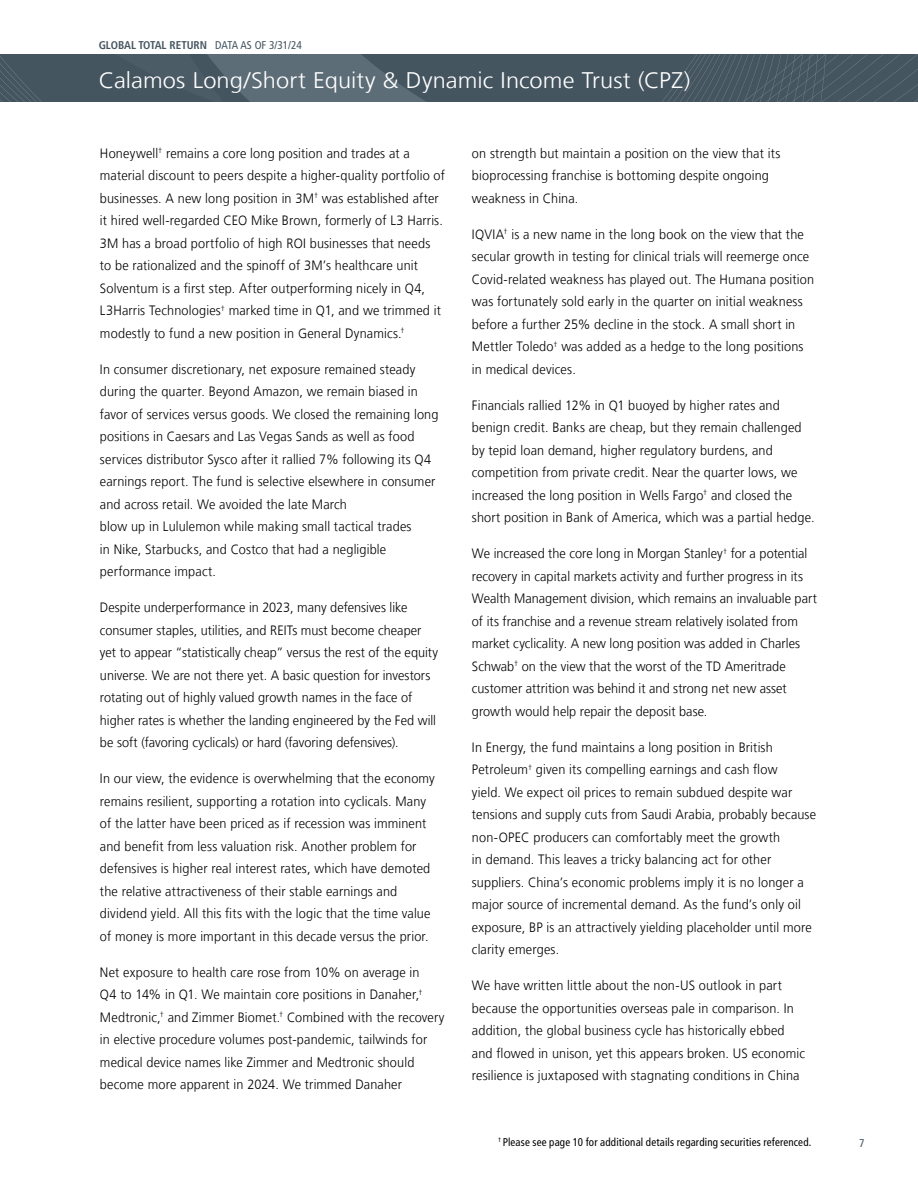
<style>
.page{position:relative;width:918px;height:1188px;background:#fff}
.page>*{position:absolute;margin:0;border:0;box-sizing:border-box;transform-origin:0 0}
.t1{font:300 22.5px "Frutiger LT";letter-spacing:.005em;color:#fff;scale:1.05 1}
.t2{font:300 13.5px/22.5px "Frutiger LT";letter-spacing:.01em;color:#000;scale:.94 1}
.t3{font:condensed 11.25px "Frutiger LT";letter-spacing:.015em;color:#000}
.t4{font:700 condensed 11.25px "Frutiger LT";color:#455560}
.t5{font:condensed 11.25px "Frutiger LT";color:#455560}
.s1{font-weight:400}
</style>
<div class="page">
<svg style="left:0;top:54px;width:918px;height:47px;background:#4a5a65"></svg>
<p class="t4" style="left:99px;top:39px;width:205px">GLOBAL TOTAL RETURN <span class="s1">DATA AS OF 3/31/24</span></p>
<h1 class="t1" style="left:99px;top:67px;width:565px">Calamos Long/Short Equity &amp; Dynamic Income Trust (CPZ)</h1>
<p class="t2" style="left:100px;top:142px;width:369px">Honeywell<sup>†</sup> remains a core long position and trades at a material discount to peers despite a higher-quality portfolio of businesses. A new long position in 3M<sup>†</sup> was established after it hired well-regarded CEO Mike Brown, formerly of L3 Harris.<br>3M has a broad portfolio of high ROI businesses that needs to be rationalized and the spinoff of 3M’s healthcare unit Solventum is a first step. After outperforming nicely in Q4, L3Harris Technologies<sup>†</sup> marked time in Q1, and we trimmed it modestly to fund a new position in General Dynamics.<sup>†</sup></p>
<p class="t2" style="left:100px;top:358px;width:362px">In consumer discretionary, net exposure remained steady during the quarter. Beyond Amazon, we remain biased in favor of services versus goods. We closed the remaining long positions in Caesars and Las Vegas Sands as well as food services distributor Sysco after it rallied 7% following its Q4 earnings report. The fund is selective elsewhere in consumer and across retail. We avoided the late March<br>blow up in Lululemon while making small tactical trades<br>in Nike, Starbucks, and Costco that had a negligible performance impact.</p>
<p class="t2" style="left:100px;top:596px;width:361px">Despite underperformance in 2023, many defensives like consumer staples, utilities, and REITs must become cheaper yet to appear “statistically cheap” versus the rest of the equity universe. We are not there yet. A basic question for investors rotating out of highly valued growth names in the face of higher rates is whether the landing engineered by the Fed will be soft (favoring cyclicals) or hard (favoring defensives).</p>
<p class="t2" style="left:100px;top:767px;width:358px">In our view, the evidence is overwhelming that the economy remains resilient, supporting a rotation into cyclicals. Many of the latter have been priced as if recession was imminent and benefit from less valuation risk. Another problem for defensives is higher real interest rates, which have demoted the relative attractiveness of their stable earnings and dividend yield. All this fits with the logic that the time value of money is more important in this decade versus the prior.</p>
<p class="t2" style="left:100px;top:961px;width:368px">Net exposure to health care rose from 10% on average in<br>Q4 to 14% in Q1. We maintain core positions in Danaher,<sup>† </sup>Medtronic,<sup>†</sup> and Zimmer Biomet.<sup>†</sup> Combined with the recovery in elective procedure volumes post-pandemic, tailwinds for medical device names like Zimmer and Medtronic should become more apparent in 2024. We trimmed Danaher</p>
<p class="t2" style="left:472px;top:142px;width:330px">on strength but maintain a position on the view that its bioprocessing franchise is bottoming despite ongoing weakness in China.</p>
<p class="t2" style="left:472px;top:223px;width:366px">IQVIA<sup>†</sup> is a new name in the long book on the view that the secular growth in testing for clinical trials will reemerge once Covid-related weakness has played out. The Humana position was fortunately sold early in the quarter on initial weakness before a further 25% decline in the stock. A small short in Mettler Toledo<sup>†</sup> was added as a hedge to the long positions in medical devices.</p>
<p class="t2" style="left:472px;top:394px;width:366px">Financials rallied 12% in Q1 buoyed by higher rates and benign credit. Banks are cheap, but they remain challenged by tepid loan demand, higher regulatory burdens, and competition from private credit. Near the quarter lows, we increased the long position in Wells Fargo<sup>†</sup> and closed the short position in Bank of America, which was a partial hedge.</p>
<p class="t2" style="left:472px;top:542px;width:368px">We increased the core long in Morgan Stanley<sup>†</sup> for a potential recovery in capital markets activity and further progress in its Wealth Management division, which remains an invaluable part of its franchise and a revenue stream relatively isolated from market cyclicality. A new long position was added in Charles Schwab<sup>†</sup> on the view that the worst of the TD Ameritrade customer attrition was behind it and strong net new asset growth would help repair the deposit base.</p>
<p class="t2" style="left:472px;top:736px;width:368px">In Energy, the fund maintains a long position in British Petroleum<sup>†</sup> given its compelling earnings and cash flow<br>yield. We expect oil prices to remain subdued despite war tensions and supply cuts from Saudi Arabia, probably because non-OPEC producers can comfortably meet the growth<br>in demand. This leaves a tricky balancing act for other suppliers. China’s economic problems imply it is no longer a major source of incremental demand. As the fund’s only oil exposure, BP is an attractively yielding placeholder until more clarity emerges.</p>
<p class="t2" style="left:472px;top:974px;width:356px">We have written little about the non-US outlook in part because the opportunities overseas pale in comparison. In addition, the global business cycle has historically ebbed and flowed in unison, yet this appears broken. US economic resilience is juxtaposed with stagnating conditions in China</p>
<p class="t3" style="left:498px;top:1135px;width:315px"><sup>†</sup> Please see page 10 for additional details regarding securities referenced.</p>
<p class="t5" style="left:859px;top:1136px;width:7px">7</p>
</div>
